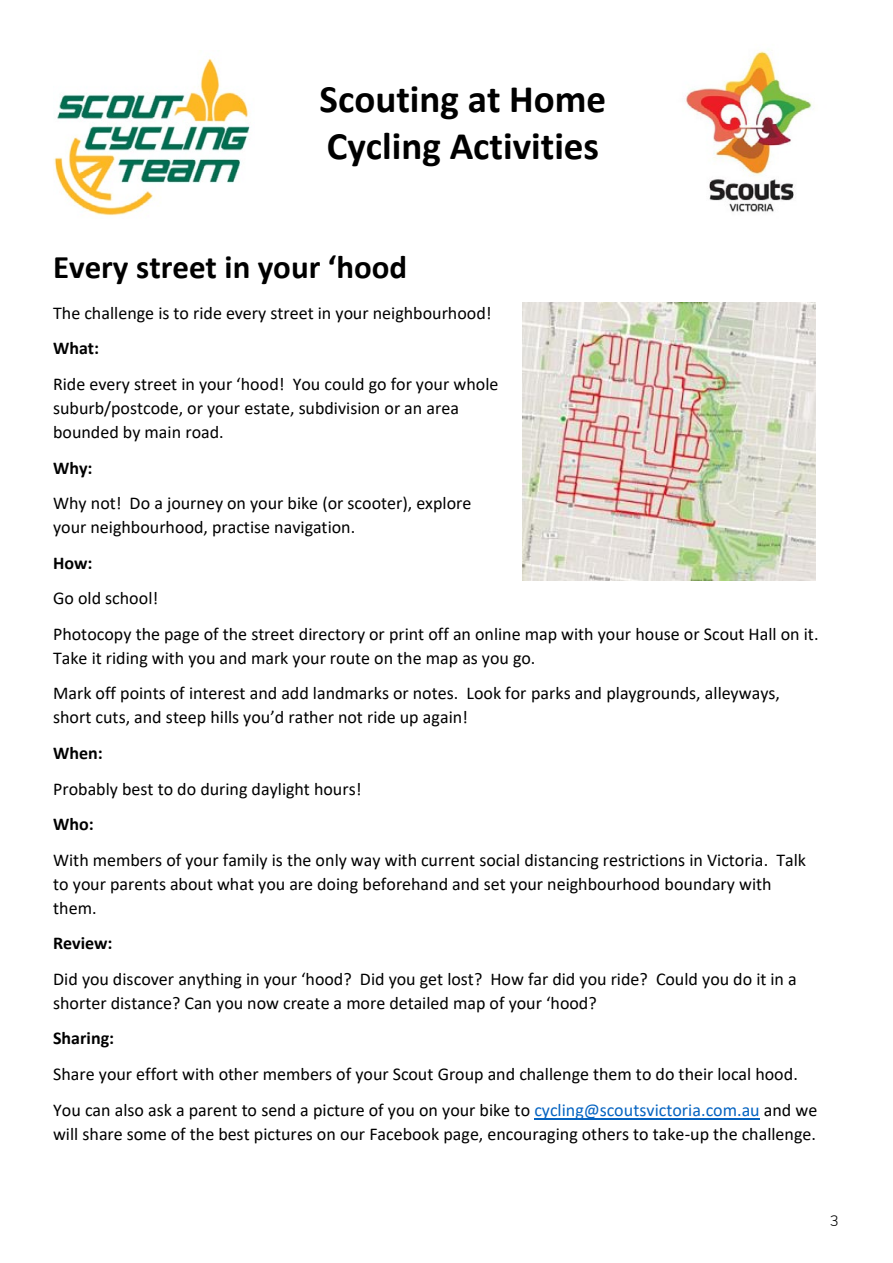
<style>
.page{position:relative;width:893px;height:1263px;background:#fff}
.page>*{position:absolute;margin:0;border:0;box-sizing:border-box;transform-origin:0 0}
.t1{font:700 39px/47.5px "Calibri";color:#000}
.t2{font:700 33px "Calibri";color:#000}
.t3{font:18px/23.7px "Calibri";color:#000}
.t4{font:700 18px "Calibri";color:#000}
.t5{font:300 15px "Nunito Sans";color:#000}
.s1{color:#0563c1}
</style>
<div class="page">
<img style="left:685px;top:51px;width:127px;height:161px">
<img style="left:54px;top:58px;width:196px;height:158px">
<hr style="left:534px;top:1118px;width:226px;height:1px;background:#0563c1">
<img style="left:522px;top:302px;width:294px;height:278px">
<h1 class="t1" style="left:320px;top:74px;width:288px">Scouting at Home<br>Cycling Activities</h1>
<h2 class="t2" style="left:53px;top:243px;width:356px">Every street in your ‘hood</h2>
<p class="t3" style="left:53px;top:301px;width:440px">The challenge is to ride every street in your neighbourhood!</p>
<p class="t4" style="left:53px;top:336px;width:48px">What:</p>
<p class="t3" style="left:53px;top:372px;width:447px">Ride every street in your ‘hood! You could go for your whole suburb/postcode, or your estate, subdivision or an area bounded by main road.</p>
<p class="t4" style="left:53px;top:455px;width:41px">Why:</p>
<p class="t3" style="left:53px;top:491px;width:420px">Why not! Do a journey on your bike (or scooter), explore your neighbourhood, practise navigation.</p>
<p class="t4" style="left:53px;top:550px;width:41px">How:</p>
<p class="t3" style="left:53px;top:580px;width:767px;line-height:35.7px">Go old school!<br>Photocopy the page of the street directory or print off an online map with your house or Scout Hall on it.</p>
<p class="t3" style="left:53px;top:639px;width:728px;line-height:35.7px">Take it riding with you and mark your route on the map as you go.<br>Mark off points of interest and add landmarks or notes. Look for parks and playgrounds, alleyways,</p>
<p class="t3" style="left:53px;top:705px;width:416px">short cuts, and steep hills you’d rather not ride up again!</p>
<p class="t4" style="left:53px;top:740px;width:51px">When:</p>
<p class="t3" style="left:53px;top:776px;width:310px">Probably best to do during daylight hours!</p>
<p class="t4" style="left:53px;top:812px;width:42px">Who:</p>
<p class="t3" style="left:53px;top:848px;width:754px">With members of your family is the only way with current social distancing restrictions in Victoria. Talk to your parents about what you are doing beforehand and set your neighbourhood boundary with them.</p>
<p class="t4" style="left:53px;top:930px;width:61px">Review:</p>
<p class="t3" style="left:53px;top:967px;width:745px">Did you discover anything in your ‘hood? Did you get lost? How far did you ride? Could you do it in a shorter distance? Can you now create a more detailed map of your ‘hood?</p>
<p class="t4" style="left:53px;top:1026px;width:63px">Sharing:</p>
<p class="t3" style="left:53px;top:1056px;width:766px;line-height:35.8px">Share your effort with other members of your Scout Group and challenge them to do their local hood.<br>You can also ask a parent to send a picture of you on your bike to <span class="s1">cycling@scoutsvictoria.com.au</span> and we</p>
<p class="t3" style="left:53px;top:1121px;width:764px">will share some of the best pictures on our Facebook page, encouraging others to take-up the challenge.</p>
<p class="t5" style="left:830px;top:1209px;width:10px">3</p>
</div>
